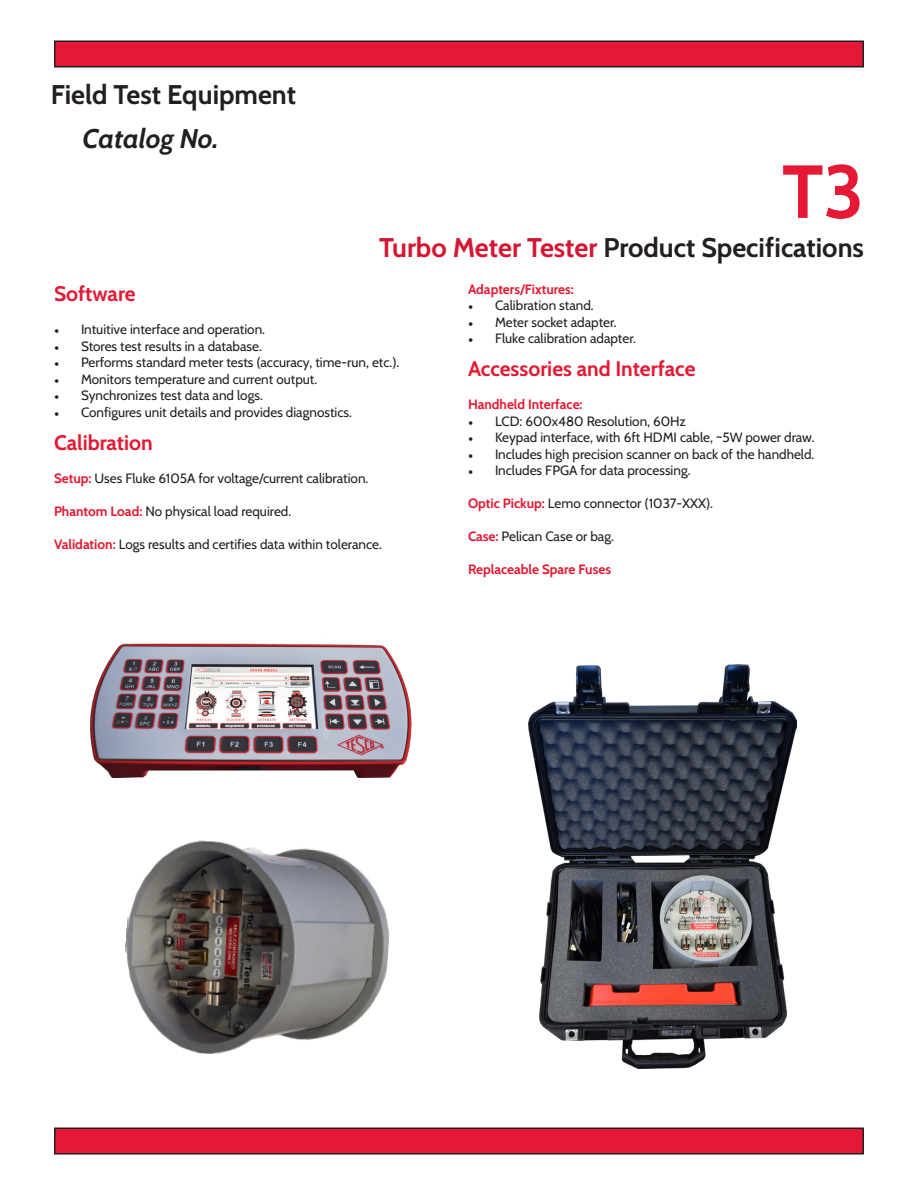
<style>
.page{position:relative;width:918px;height:1188px;background:#fff}
.page>*{position:absolute;margin:0;border:0;box-sizing:border-box;transform-origin:0 0}
.t1{font:700 75px "Cabin";color:#e51836}
.t2{font:700 27px "Cabin";color:#231f20}
.t3{font:italic 27px "Cabin";letter-spacing:-.005em;color:#231f20}
.t4{font:700 21px "Cabin";color:#e41933}
.t5{font:13.5px "Cabin";color:#231f20}
.t6{font:700 13.5px "Cabin";color:#e41933}
.s1{color:#d51633}
.s2{font-family:"Minion Pro"}
.s3{font-weight:700;color:#e41933}
</style>
<div class="page">
<div style="left:55px;top:1128px;width:808px;height:26px;background:#e51836"></div>
<div style="left:54px;top:1128px;width:810px;height:27px;border:2px solid #231f20"></div>
<div style="left:55px;top:41px;width:808px;height:26px;background:#e51836"></div>
<div style="left:54px;top:40px;width:810px;height:28px;border:2px solid #231f20"></div>
<img style="left:125px;top:840px;width:265px;height:214px">
<img style="left:91px;top:634px;width:321px;height:143px">
<img style="left:528px;top:664px;width:268px;height:404px">
<p class="t2" style="left:51px;top:74px;width:247px">Field Test Equipment</p>
<p class="t3" style="left:83px;top:117px;width:137px">Catalog No.</p>
<p class="t1" style="left:782px;top:133px;width:83px">T3</p>
<p class="t2" style="left:379px;top:226px;width:486px"><span class="s1">Turbo Meter Tester</span> Product Specifications</p>
<p class="t4" style="left:54px;top:277px;width:83px">Software</p>
<p class="t5" style="left:54px;top:319px;width:213px"><span class="s2">•</span> Intuitive interface and operation.</p>
<p class="t5" style="left:54px;top:335px;width:209px"><span class="s2">•</span> Stores test results in a database.</p>
<p class="t5" style="left:54px;top:352px;width:347px"><span class="s2">•</span> Performs standard meter tests (accuracy, time-run, etc.).</p>
<p class="t5" style="left:54px;top:368px;width:265px"><span class="s2">•</span> Monitors temperature and current output.</p>
<p class="t5" style="left:54px;top:385px;width:210px"><span class="s2">•</span> Synchronizes test data and logs.</p>
<p class="t5" style="left:54px;top:401px;width:300px"><span class="s2">•</span> Configures unit details and provides diagnostics.</p>
<p class="t4" style="left:54px;top:426px;width:100px">Calibration</p>
<p class="t5" style="left:54px;top:467px;width:316px"><span class="s3">Setup:</span> Uses Fluke 6105A for voltage/current calibration.</p>
<p class="t5" style="left:54px;top:500px;width:239px"><span class="s3">Phantom Load:</span> No physical load required.</p>
<p class="t5" style="left:54px;top:533px;width:329px"><span class="s3">Validation:</span> Logs results and certifies data within tolerance.</p>
<p class="t6" style="left:468px;top:278px;width:107px">Adapters/Fixtures:</p>
<p class="t5" style="left:468px;top:295px;width:127px"><span class="s2">•</span> Calibration stand.</p>
<p class="t5" style="left:468px;top:311px;width:150px"><span class="s2">•</span> Meter socket adapter.</p>
<p class="t5" style="left:468px;top:328px;width:170px"><span class="s2">•</span> Fluke calibration adapter.</p>
<p class="t4" style="left:468px;top:352px;width:229px">Accessories and Interface</p>
<p class="t6" style="left:468px;top:394px;width:116px">Handheld Interface:</p>
<p class="t5" style="left:468px;top:410px;width:220px"><span class="s2">•</span> LCD: 600x480 Resolution, 60Hz</p>
<p class="t5" style="left:468px;top:427px;width:348px"><span class="s2">•</span> Keypad interface, with 6ft HDMI cable, ~5W power draw.</p>
<p class="t5" style="left:468px;top:443px;width:348px"><span class="s2">•</span> Includes high precision scanner on back of the handheld.</p>
<p class="t5" style="left:468px;top:460px;width:224px"><span class="s2">•</span> Includes FPGA for data processing.</p>
<p class="t5" style="left:468px;top:493px;width:247px"><span class="s3">Optic Pickup:</span> Lemo connector (1037-XXX).</p>
<p class="t5" style="left:468px;top:526px;width:147px"><span class="s3">Case:</span> Pelican Case or bag.</p>
<p class="t6" style="left:468px;top:559px;width:145px">Replaceable Spare Fuses</p>
</div>
